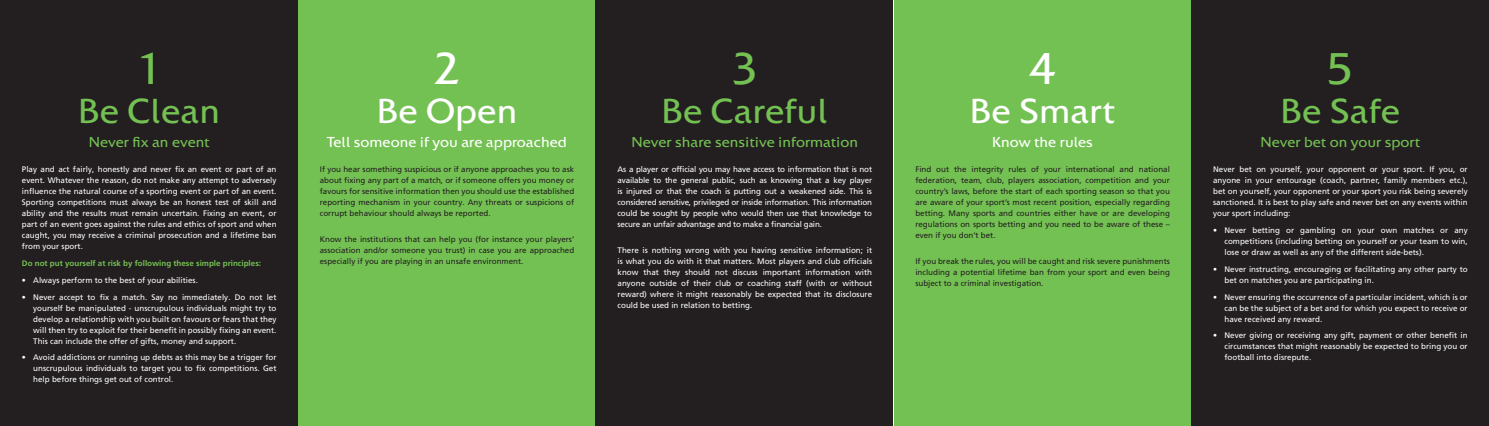
<style>
.page{position:relative;width:1489px;height:426px;background:#fff}
.page>*{position:absolute;margin:0;border:0;box-sizing:border-box;transform-origin:0 0}
.t1{font:46px "UEFA Colosseum";color:#74c153}
.t2{font:46px "UEFA Colosseum";color:#fff}
.t3{font:36px "UEFA Colosseum";color:#74c153}
.t4{font:36px "UEFA Colosseum";color:#fff}
.t5{font:15px "UEFA Colosseum";color:#74c153}
.t6{font:15px "UEFA Colosseum";color:#fff}
.t7{font:8px/11px "Frutiger LT Pro";color:#fff;text-align:justify}
.t8{font:8px/11px "Frutiger LT Pro";color:#231f20;text-align:justify}
.t9{font:700 8px "Frutiger LT Pro";color:#74c153}
</style>
<div class="page">
<div style="left:298px;top:0;width:298px;height:425px;background:#74c153"></div>
<div style="left:893px;top:0;width:298px;height:425px;background:#74c153"></div>
<div style="left:0;top:0;width:298px;height:425px;background:#231f20"></div>
<div style="left:595px;top:0;width:298px;height:425px;background:#231f20"></div>
<div style="left:1191px;top:0;width:297px;height:425px;background:#231f20"></div>
<h1 class="t1" style="left:140px;top:37px;width:20px">1</h1>
<h2 class="t3" style="left:78px;top:86px;width:143px">Be Clean</h2>
<h3 class="t5" style="left:89px;top:131px;width:122px">Never fix an event</h3>
<p class="t7" style="left:22px;top:164px;width:256px">Play and act fairly, honestly and never fix an event or part of an event. Whatever the reason, do not make any attempt to adversely influence the natural course of a sporting event or part of an event.<br>Sporting competitions must always be an honest test of skill and ability and the results must remain uncertain. Fixing an event, or part of an event goes against the rules and ethics of sport and when caught, you may receive a criminal prosecution and a lifetime ban from your sport.</p>
<p class="t9" style="left:22px;top:258px;width:241px">Do not put yourself at risk by following these simple principles:</p>
<p class="t7" style="left:22px;top:274px;width:177px">• Always perform to the best of your abilities.</p>
<p class="t7" style="left:33px;top:291px;width:245px;text-indent:-11px">• Never accept to fix a match. Say no immediately. Do not let yourself be manipulated - unscrupulous individuals might try to develop a relationship with you built on favours or fears that they will then try to exploit for their benefit in possibly fixing an event.<br>This can include the offer of gifts, money and support.</p>
<p class="t7" style="left:33px;top:351px;width:245px;text-indent:-11px">• Avoid addictions or running up debts as this may be a trigger for unscrupulous individuals to target you to fix competitions. Get help before things get out of control.</p>
<h1 class="t2" style="left:433px;top:37px;width:29px">2</h1>
<h2 class="t4" style="left:377px;top:86px;width:142px">Be Open</h2>
<h3 class="t6" style="left:327px;top:131px;width:241px">Tell someone if you are approached</h3>
<p class="t8" style="left:320px;top:164px;width:256px">If you hear something suspicious or if anyone approaches you to ask about fixing any part of a match, or if someone offers you money or favours for sensitive information then you should use the established reporting mechanism in your country. Any threats or suspicions of corrupt behaviour should always be reported.</p>
<p class="t8" style="left:320px;top:233px;width:256px">Know the institutions that can help you (for instance your players’ association and/or someone you trust) in case you are approached especially if you are playing in an unsafe environment.</p>
<h1 class="t1" style="left:731px;top:37px;width:28px">3</h1>
<h2 class="t3" style="left:661px;top:86px;width:168px">Be Careful</h2>
<h3 class="t5" style="left:631px;top:131px;width:228px">Never share sensitive information</h3>
<p class="t7" style="left:617px;top:164px;width:256px">As a player or official you may have access to information that is not available to the general public, such as knowing that a key player is injured or that the coach is putting out a weakened side. This is considered sensitive, privileged or inside information. This information could be sought by people who would then use that knowledge to secure an unfair advantage and to make a financial gain.</p>
<p class="t7" style="left:617px;top:244px;width:256px">There is nothing wrong with you having sensitive information; it is what you do with it that matters. Most players and club officials know that they should not discuss important information with anyone outside of their club or coaching staff (with or without reward) where it might reasonably be expected that its disclosure could be used in relation to betting.</p>
<h1 class="t2" style="left:1029px;top:37px;width:29px">4</h1>
<h2 class="t4" style="left:969px;top:86px;width:147px">Be Smart</h2>
<h3 class="t6" style="left:992px;top:131px;width:102px">Know the rules</h3>
<p class="t8" style="left:915px;top:164px;width:256px">Find out the integrity rules of your international and national federation, team, club, players association, competition and your country’s laws, before the start of each sporting season so that you are aware of your sport’s most recent position, especially regarding betting. Many sports and countries either have or are developing regulations on sports betting and you need to be aware of these – even if you don’t bet.</p>
<p class="t8" style="left:915px;top:255px;width:256px">If you break the rules, you will be caught and risk severe punishments including a potential lifetime ban from your sport and even being subject to a criminal investigation.</p>
<h1 class="t1" style="left:1326px;top:37px;width:29px">5</h1>
<h2 class="t3" style="left:1280px;top:86px;width:121px">Be Safe</h2>
<h3 class="t5" style="left:1260px;top:131px;width:161px">Never bet on your sport</h3>
<p class="t7" style="left:1213px;top:164px;width:256px">Never bet on yourself, your opponent or your sport. If you, or anyone in your entourage (coach, partner, family members etc.), bet on yourself, your opponent or your sport you risk being severely sanctioned. It is best to play safe and never bet on any events within your sport including:</p>
<p class="t7" style="left:1224px;top:224px;width:245px;text-indent:-11px">• Never betting or gambling on your own matches or any competitions (including betting on yourself or your team to win, lose or draw as well as any of the different side-bets).</p>
<p class="t7" style="left:1224px;top:263px;width:245px;text-indent:-11px">• Never instructing, encouraging or facilitating any other party to bet on matches you are participating in.</p>
<p class="t7" style="left:1224px;top:291px;width:245px;text-indent:-11px">• Never ensuring the occurrence of a particular incident, which is or can be the subject of a bet and for which you expect to receive or have received any reward.</p>
<p class="t7" style="left:1224px;top:329px;width:245px;text-indent:-11px">• Never giving or receiving any gift, payment or other benefit in circumstances that might reasonably be expected to bring you or football into disrepute.</p>
</div>
